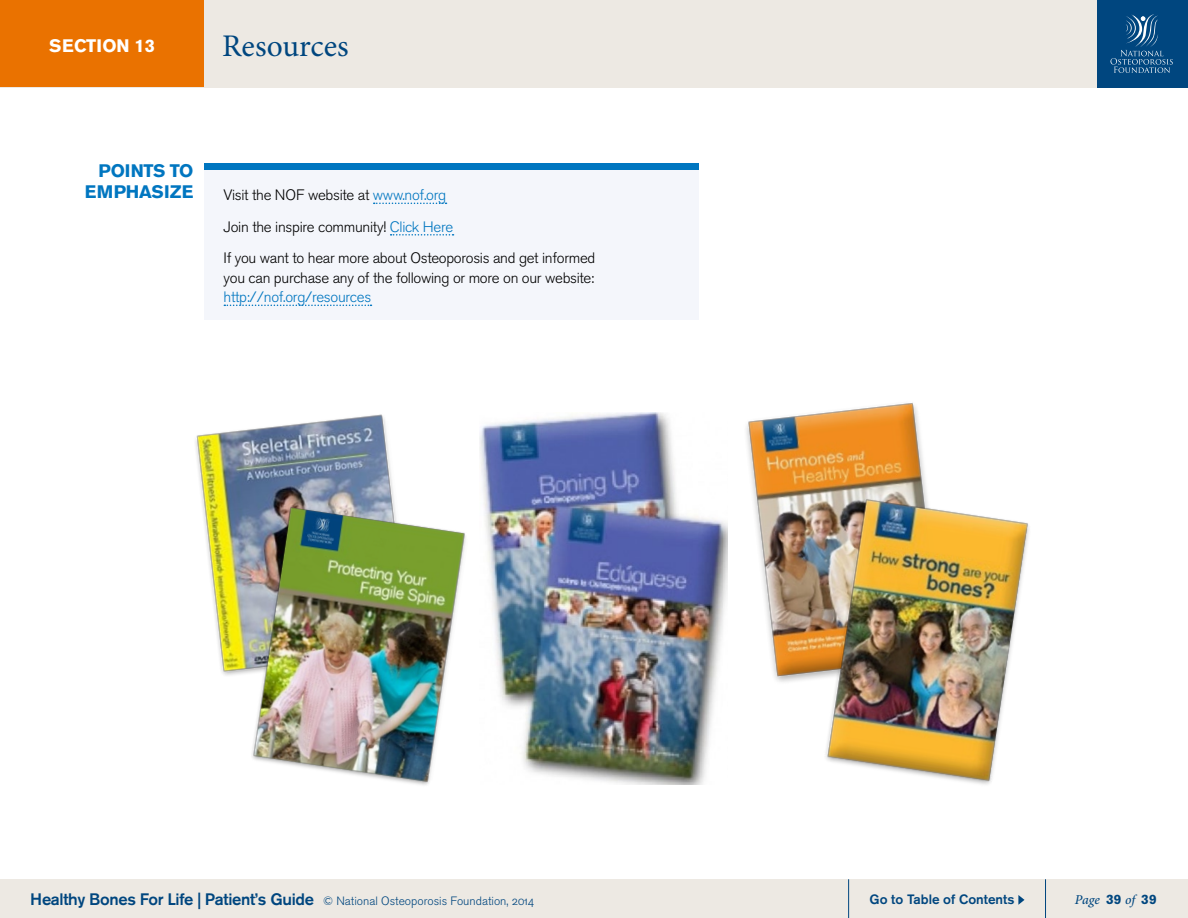
<style>
.page{position:relative;width:1188px;height:918px;background:#fff}
.page>*{position:absolute;margin:0;border:0;box-sizing:border-box;transform-origin:0 0}
.t1{font:31.5px "Minion Pro";color:#00467f}
.t2{font:700 18px/21px "Akzidenz Grotesk BE";color:#0076c0;text-align:right}
.t3{font:700 18px "Akzidenz Grotesk BE";color:#fff}
.t4{font:15px/31.5px "Akzidenz Grotesk BE Light Os F";letter-spacing:-.02em;color:#000}
.t5{font:15px "Akzidenz Grotesk BE Light Os F";letter-spacing:-.02em;color:#0076c0}
.t6{font:500 13.5px "Akzidenz Grotesk BE";color:#00467f}
.t7{font:italic 500 13.5px "Minion Pro";letter-spacing:-.015em;color:#00467f}
.t8{font:12px "Akzidenz Grotesk BE Light Os F";color:#00467f}
.s1{color:#0076c0}
.s2{font-family:"Akzidenz Grotesk BE";font-weight:500;font-size:16.5px}
.s3{font-family:"Akzidenz Grotesk BE";font-weight:700;font-style:normal}
</style>
<div class="page">
<div style="left:0;top:0;width:1188px;height:88px;background:#ede9e3"></div>
<div style="left:0;top:0;width:204px;height:87px;background:#ea7200"></div>
<div style="left:1097px;top:0;width:91px;height:88px;background:#00467f"></div>
<svg style="left:1110px;top:14px;width:63px;height:59px"></svg>
<div style="left:204px;top:163px;width:495px;height:8px;background:#0076c0"></div>
<div style="left:204px;top:171px;width:495px;height:149px;background:#f4f6fb"></div>
<svg style="left:374px;top:203px;width:73px;height:1px"></svg>
<svg style="left:391px;top:234px;width:63px;height:2px"></svg>
<svg style="left:224px;top:305px;width:147px;height:1px"></svg>
<img style="left:480px;top:413px;width:247px;height:371px">
<img style="left:746px;top:403px;width:181px;height:279px">
<img style="left:195px;top:414px;width:200px;height:262px">
<img style="left:249px;top:504px;width:217px;height:281px">
<img style="left:822px;top:496px;width:207px;height:289px">
<div style="left:0;top:879px;width:1188px;height:39px;background:#ede9e3"></div>
<svg style="left:1018px;top:895px;width:7px;height:10px"></svg>
<hr style="left:848px;top:879px;width:1px;height:39px;background:#00467f">
<hr style="left:1045px;top:879px;width:1px;height:39px;background:#00467f">
<p class="t3" style="left:49px;top:35px;width:24px">SECTI</p>
<p class="t3" style="left:102px;top:35px;width:54px">ON 13</p>
<h1 class="t1" style="left:222px;top:24px;width:128px">Resources</h1>
<p class="t2" style="left:85px;top:161px;width:110px">POINTS TO<br>EMPHASIZE</p>
<p class="t4" style="left:224px;top:180px;width:373px">Visit the NOF website at <span class="s1">www.nof.org<br></span>Join the inspire community! <span class="s1">Click Here<br></span>If you want to hear more about Osteoporosis and get informed</p>
<p class="t4" style="left:224px;top:262px;width:372px">you can purchase any of the following or more on our website:</p>
<p class="t5" style="left:224px;top:289px;width:149px">http://nof.org/resources</p>
<p class="t8" style="left:30px;top:894px;width:505px"><span class="s2">Healthy Bones For Life | Patient’s Guide</span> © National Osteoporosis Foundation, 2014</p>
<p class="t6" style="left:870px;top:891px;width:146px">Go to Table of Contents</p>
<p class="t7" style="left:1075px;top:890px;width:83px">Page <span class="s3">39</span> of <span class="s3">39</span></p>
</div>
